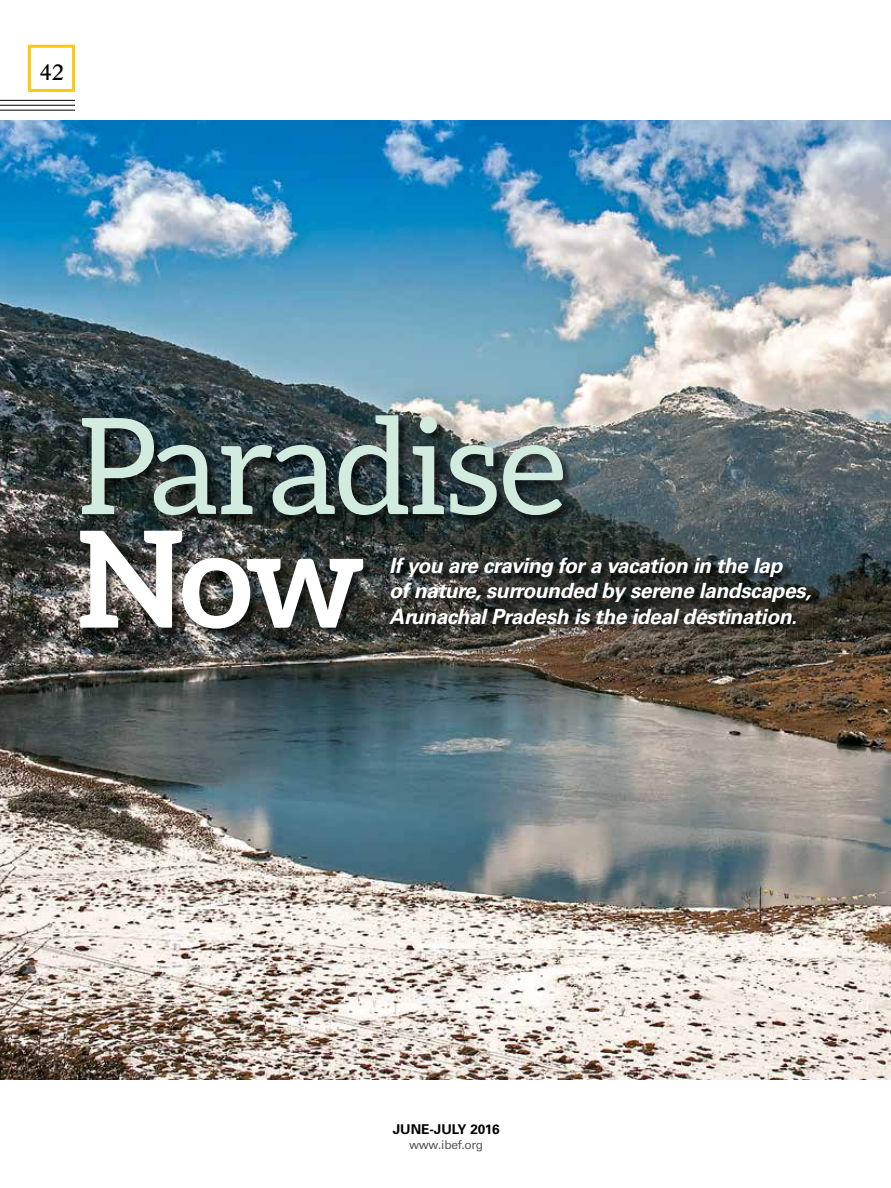
<style>
.page{position:relative;width:891px;height:1188px;background:#fff}
.page>*{position:absolute;margin:0;border:0;box-sizing:border-box;transform-origin:0 0}
.t1{font:134.1px "Aleo";letter-spacing:-.02em;color:#d2ebdf}
.t2{font:700 134.1px "Aleo";color:#fff}
.t3{font:24px "Lyon";color:#000}
.t4{font:italic 700 21px/25.5px "Univers LT Std";letter-spacing:-.02em;color:#fff}
.t5{font:700 13.5px "Univers LT Std";color:#000}
.t6{font:12px "Univers LT Std";letter-spacing:-.02em;color:#58595b}
</style>
<div class="page">
<div style="left:28px;top:45px;width:47px;height:47px;border:3px solid #ffc90a"></div>
<hr style="left:0;top:100px;width:75px;height:1px;background:#000">
<hr style="left:0;top:105px;width:75px;height:1px;background:#000">
<hr style="left:0;top:110px;width:75px;height:1px;background:#000">
<img style="left:0;top:121px;width:891px;height:959px">
<div style="left:391px;top:559px;width:430px;height:75px;background:#000;opacity:.75"></div>
<div style="left:81px;top:418px;width:492px;height:221px;background:#000;opacity:.55"></div>
<p class="t3" style="left:40px;top:58px;width:27px">42</p>
<h1 class="t1" style="left:77px;top:391px;width:490px">Paradise</h1>
<h1 class="t2" style="left:77px;top:502px;width:289px">Now</h1>
<p class="t4" style="left:389px;top:553px;width:423px">If you are craving for a vacation in the lap<br>of nature, surrounded by serene landscapes,<br>Arunachal Pradesh is the ideal destination.</p>
<p class="t5" style="left:393px;top:1121px;width:108px">JUNE-JULY 2016</p>
<p class="t6" style="left:409px;top:1138px;width:76px">www.ibef.org</p>
</div>
